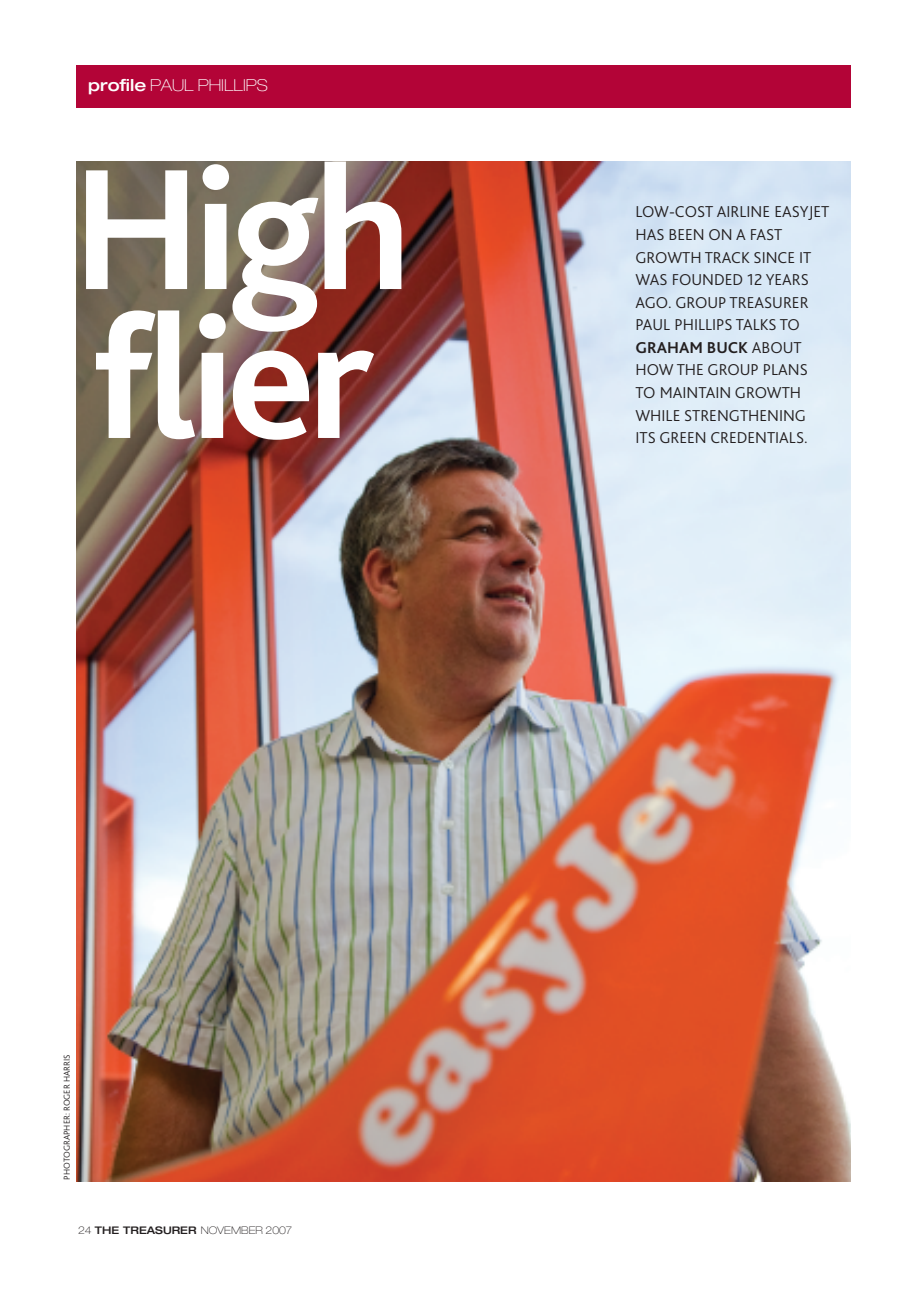
<style>
.page{position:relative;width:919px;height:1289px;background:#fff}
.page>*{position:absolute;margin:0;border:0;box-sizing:border-box;transform-origin:0 0}
.t1{font:700 180px/148.8px "Bliss 2";letter-spacing:-.04em;color:#fff}
.t2{font:300 16.5px/22.5px "Bliss 2";color:#231f20}
.t3{font:100 expanded 16.5px "Helvetica Neue";color:#fff}
.t4{font:100 expanded 10.5px "Helvetica Neue";color:#231f20}
.t5{font:300 9px "Bliss 2";color:#231f20}
.s1{font-weight:500}
.s2{font-weight:700}
</style>
<div class="page">
<img style="left:77px;top:162px;width:773px;height:1018px">
<div style="left:77px;top:65px;width:773px;height:42px;background:#b30437"></div>
<p class="t3" style="left:88px;top:79px;width:181px"><span class="s1">profile</span> PAUL PHILLIPS</p>
<h1 class="t1" style="left:72px;top:172px;width:341px">High flier</h1>
<p class="t2" style="left:635px;top:202px;width:195px">LOW-COST AIRLINE EASYJET<br>HAS BEEN ON A FAST<br>GROWTH TRACK SINCE IT<br>WAS FOUNDED 12 YEARS<br>AGO. GROUP TREASURER<br>PAUL PHILLIPS TALKS TO<br><span class="s2">GRAHAM BUCK</span> ABOUT<br>HOW THE GROUP PLANS<br>TO MAINTAIN GROWTH<br>WHILE STRENGTHENING<br>ITS GREEN CREDENTIALS.</p>
<p class="t5" style="left:64px;top:1179px;width:126px;rotate:-90deg">PHOTOGRAPHER: ROGER HARRIS</p>
<p class="t4" style="left:78px;top:1226px;width:216px">24 <span class="s1">THE TREASURER</span> NOVEMBER 2007</p>
</div>
